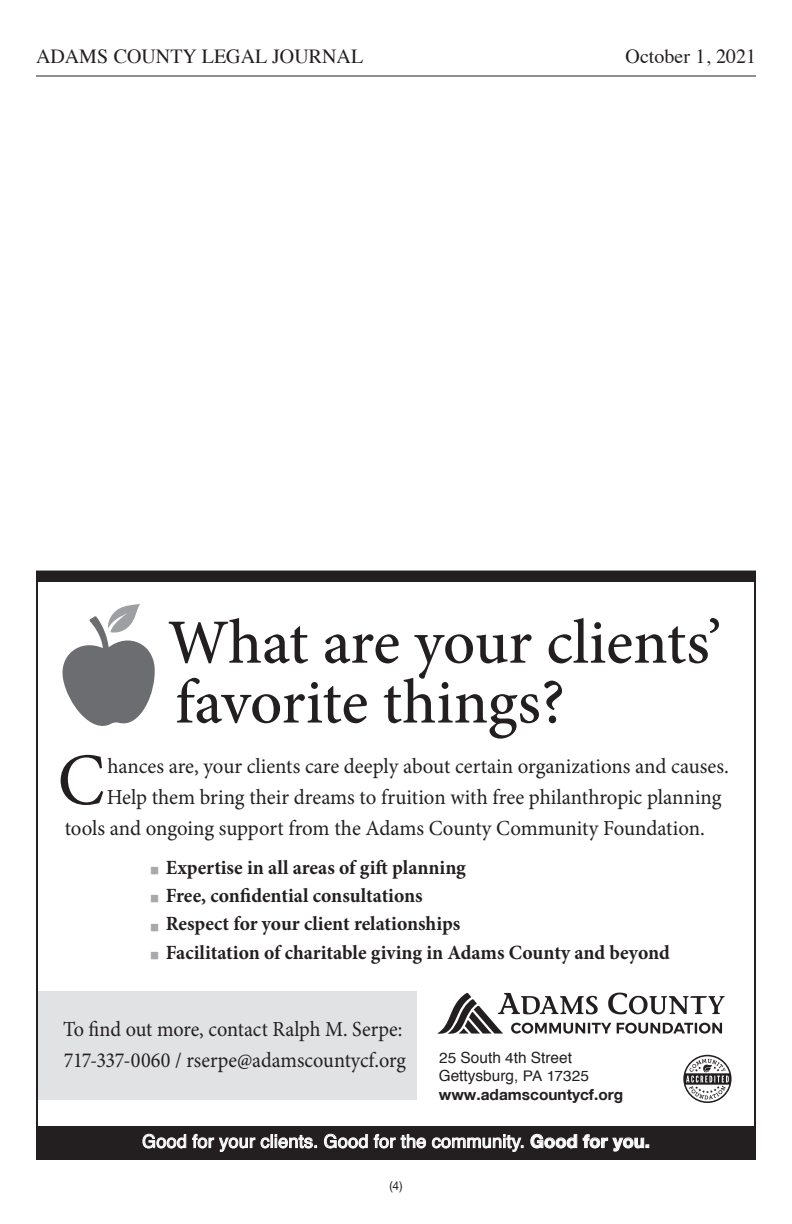
<style>
.page{position:relative;width:792px;height:1224px;background:#fff}
.page>*{position:absolute;margin:0;border:0;box-sizing:border-box;transform-origin:0 0}
.t1{font:73.8px "Minion Pro";color:#231f20;scale:.96 1}
.t2{font:500 63px/59.8px "Minion Pro";letter-spacing:-.005em;color:#231f20}
.t3{font:21.4px "Minion Pro";letter-spacing:-.005em;color:#231f20}
.t4{font:21.4px/30.8px "Minion Pro";letter-spacing:-.005em;color:#231f20;scale:.94 1}
.t5{font:700 20.2px "Minion Pro";color:#231f20}
.t6{font:20px "Times";color:#231f20}
.t7{font:18.2px "Helvetica";letter-spacing:.01em;color:#fff}
.t8{font:15.4px/18.6px "Helvetica";color:#231f20}
.t9{font:700 15.4px "Helvetica Neue";color:#231f20}
.t10{font:12px "Helvetica Neue";color:#231f20}
.s1{font-weight:400;font-size:25.4px;color:#a8a9ad}
.s2{font-size:14.6px}
.s3{font-family:"Helvetica Neue";font-weight:700}
</style>
<div class="page">
<hr style="left:36px;top:76px;width:720px;height:1px;background:#231f20">
<div style="left:37px;top:1126px;width:718px;height:33px;background:#231f20"></div>
<div style="left:37px;top:991px;width:380px;height:109px;background:#e1e2e4"></div>
<div style="left:37px;top:572px;width:718px;height:10px;background:#231f20"></div>
<svg style="left:143px;top:1134px;width:43px;height:14px"></svg>
<svg style="left:192px;top:1134px;width:63px;height:18px"></svg>
<svg style="left:261px;top:1134px;width:56px;height:14px"></svg>
<svg style="left:324px;top:1134px;width:43px;height:14px"></svg>
<svg style="left:374px;top:1134px;width:21px;height:14px"></svg>
<svg style="left:401px;top:1134px;width:25px;height:14px"></svg>
<svg style="left:432px;top:1134px;width:91px;height:18px"></svg>
<svg style="left:531px;top:1134px;width:46px;height:14px"></svg>
<svg style="left:583px;top:1134px;width:66px;height:17px"></svg>
<svg style="left:62px;top:604px;width:93px;height:122px"></svg>
<svg style="left:437px;top:993px;width:288px;height:41px"></svg>
<svg style="left:683px;top:1055px;width:49px;height:48px"></svg>
<p class="t6" style="left:36px;top:38px;width:329px">ADAMS COUNTY LEGAL JOURNAL</p>
<p class="t6" style="left:626px;top:38px;width:132px">October 1, 2021</p>
<h2 class="t2" style="left:168px;top:613px;width:555px">What are your clients’ favorite things?</h2>
<h1 class="t1" style="left:58px;top:731px;width:51px">C</h1>
<p class="t3" style="left:107px;top:752px;width:623px">hances are, your clients care deeply about certain organizations and causes.</p>
<p class="t3" style="left:107px;top:783px;width:616px">Help them bring their dreams to fruition with free philanthropic planning</p>
<p class="t3" style="left:65px;top:814px;width:642px">tools and ongoing support from the Adams County Community Foundation.</p>
<p class="t5" style="left:149px;top:854px;width:318px"><span class="s1">■</span> Expertise in all areas of gift planning</p>
<p class="t5" style="left:149px;top:882px;width:275px"><span class="s1">■</span> Free, confidential consultations</p>
<p class="t5" style="left:149px;top:910px;width:312px"><span class="s1">■</span> Respect for your client relationships</p>
<p class="t5" style="left:149px;top:938px;width:522px"><span class="s1">■</span> Facilitation of charitable giving in Adams County and beyond</p>
<p class="t4" style="left:63px;top:1014px;width:366px">To find out more, contact Ralph M. Serpe:<br>717-337-0060 / rserpe@adamscountycf.org</p>
<p class="t8" style="left:439px;top:1049px;width:152px"><span class="s2">25</span> South <span class="s2">4</span>th Street<br>Gettysburg, <span class="s2">PA 17325</span></p>
<p class="t9" style="left:439px;top:1088px;width:186px">www.adamscountycf.org</p>
<p class="t7" style="left:142px;top:1129px;width:509px">Good for your clients. Good for the community. <span class="s3">Good for you.</span></p>
<p class="t10" style="left:390px;top:1177px;width:14px">(4)</p>
</div>
